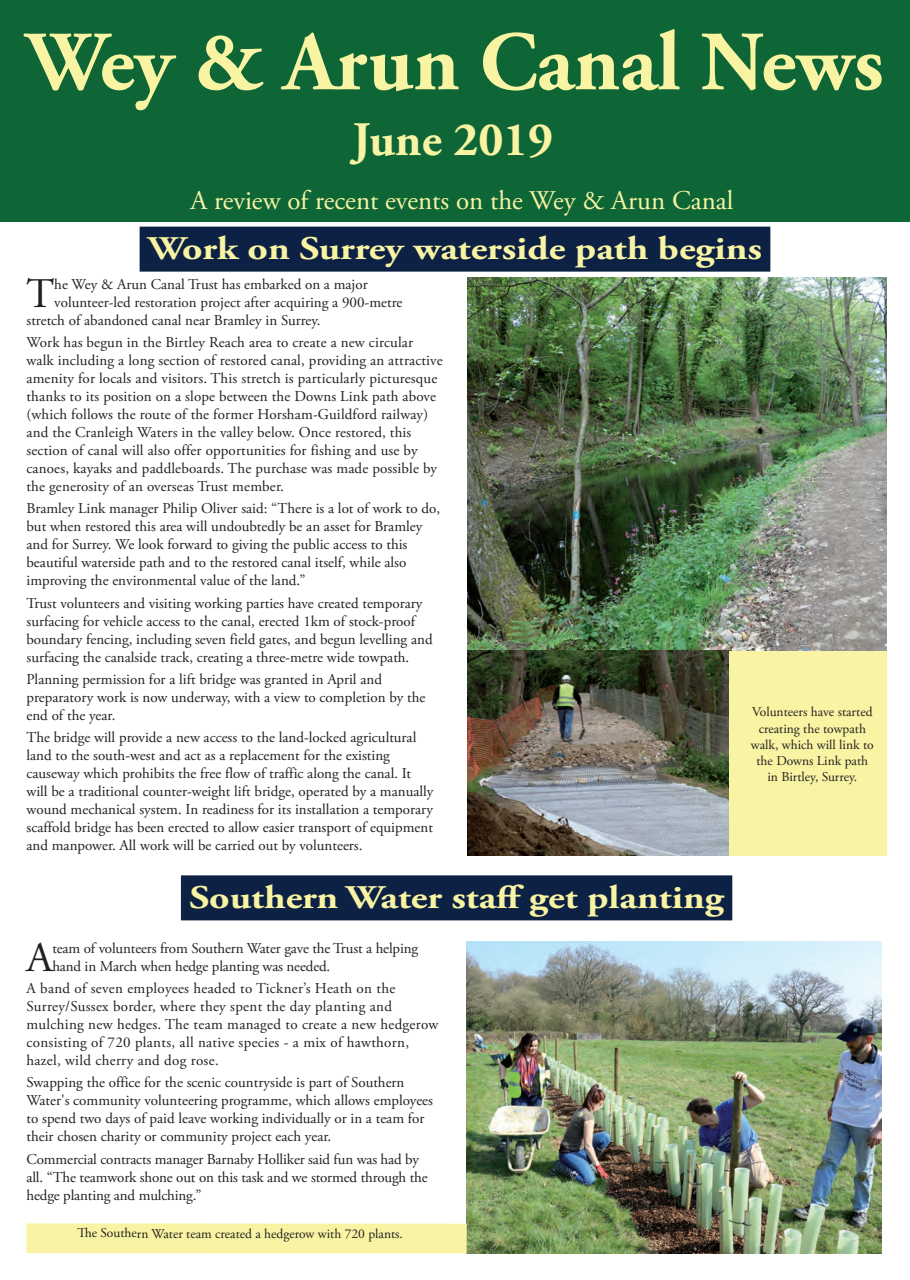
<style>
.page{position:relative;width:910px;height:1280px;background:#fff}
.page>*{position:absolute;margin:0;border:0;box-sizing:border-box;transform-origin:0 0}
.t1{font:700 84px "Adobe Garamond Pro";color:#f8f4a3}
.t2{font:700 48px "Adobe Garamond Pro";color:#f8f4a3}
.t3{font:42.15px "Adobe Garamond Pro";color:#231f20}
.t4{font:700 33px "Adobe Garamond Pro";color:#f8f4a3;scale:1.2 1}
.t5{font:27px "Adobe Garamond Pro";color:#f8f4a3}
.t6{font:15px/18px "Adobe Garamond Pro";color:#231f20}
.t7{font:15px/18px "Adobe Garamond Pro";letter-spacing:.02em;color:#231f20}
.t8{font:13.5px/16.2px "Adobe Garamond Pro";color:#231f20;text-align:center}
</style>
<div class="page">
<div style="left:0;top:0;width:910px;height:222px;background:#0e6637"></div>
<div style="left:140px;top:227px;width:630px;height:45px;background:#0d2144"></div>
<div style="left:181px;top:875px;width:551px;height:45px;background:#0d2144"></div>
<img style="left:468px;top:278px;width:419px;height:373px">
<img style="left:468px;top:651px;width:261px;height:204px">
<img style="left:467px;top:942px;width:415px;height:311px">
<div style="left:729px;top:651px;width:158px;height:204px;background:#f8f4a3"></div>
<div style="left:27px;top:1223px;width:440px;height:30px;background:#f8f4a3"></div>
<h1 class="t1" style="left:27px;top:14px;width:859px">Wey &amp; Arun Canal News</h1>
<h2 class="t2" style="left:352px;top:112px;width:202px">June 2019</h2>
<h3 class="t5" style="left:190px;top:184px;width:544px">A review of recent events on the Wey &amp; Arun Canal</h3>
<h3 class="t4" style="left:148px;top:229px;width:513px">Work on Surrey waterside path begins</h3>
<h3 class="t3" style="left:27px;top:268px;width:29px">T</h3>
<p class="t6" style="left:54px;top:276px;width:315px">he Wey &amp; Arun Canal Trust has embarked on a major</p>
<p class="t6" style="left:54px;top:294px;width:350px">volunteer-led restoration project after acquiring a 900-metre</p>
<p class="t6" style="left:26px;top:312px;width:295px">stretch of abandoned canal near Bramley in Surrey.</p>
<p class="t6" style="left:26px;top:334px;width:418px">Work has begun in the Birtley Reach area to create a new circular walk including a long section of restored canal, providing an attractive amenity for locals and visitors. This stretch is particularly picturesque thanks to its position on a slope between the Downs Link path above (which follows the route of the former Horsham-Guildford railway) and the Cranleigh Waters in the valley below. Once restored, this section of canal will also offer opportunities for fishing and use by canoes, kayaks and paddleboards. The purchase was made possible by the generosity of an overseas Trust member.</p>
<p class="t6" style="left:26px;top:500px;width:415px">Bramley Link manager Philip Oliver said: “There is a lot of work to do, but when restored this area will undoubtedly be an asset for Bramley and for Surrey. We look forward to giving the public access to this beautiful waterside path and to the restored canal itself, while also improving the environmental value of the land.”</p>
<p class="t6" style="left:26px;top:594px;width:408px">Trust volunteers and visiting working parties have created temporary surfacing for vehicle access to the canal, erected 1km of stock-proof boundary fencing, including seven field gates, and begun levelling and surfacing the canalside track, creating a three-metre wide towpath.</p>
<p class="t6" style="left:26px;top:670px;width:400px">Planning permission for a lift bridge was granted in April and preparatory work is now underway, with a view to completion by the end of the year.</p>
<p class="t6" style="left:26px;top:729px;width:408px">The bridge will provide a new access to the land-locked agricultural land to the south-west and act as a replacement for the existing causeway which prohibits the free flow of traffic along the canal. It will be a traditional counter-weight lift bridge, operated by a manually wound mechanical system. In readiness for its installation a temporary scaffold bridge has been erected to allow easier transport of equipment and manpower. All work will be carried out by volunteers.</p>
<h3 class="t4" style="left:189px;top:878px;width:447px">Southern Water staff get planting</h3>
<h3 class="t3" style="left:27px;top:932px;width:28px">A</h3>
<p class="t6" style="left:52px;top:940px;width:367px">team of volunteers from Southern Water gave the Trust a helping hand in March when hedge planting was needed.</p>
<p class="t7" style="left:27px;top:980px;width:413px">A band of seven employees headed to Tickner’s Heath on the Surrey/Sussex border, where they spent the day planting and mulching new hedges. The team managed to create a new hedgerow consisting of 720 plants, all native species - a mix of hawthorn, hazel, wild cherry and dog rose.</p>
<p class="t6" style="left:27px;top:1074px;width:408px">Swapping the office for the scenic countryside is part of Southern Water's community volunteering programme, which allows employees to spend two days of paid leave working individually or in a team for their chosen charity or community project each year.</p>
<p class="t6" style="left:27px;top:1150px;width:403px">Commercial contracts manager Barnaby Holliker said fun was had by all. “The teamwork shone out on this task and we stormed through the hedge planting and mulching.”</p>
<p class="t8" style="left:77px;top:1226px;width:327px">The Southern Water team created a hedgerow with 720 plants.</p>
<p class="t8" style="left:751px;top:704px;width:124px">Volunteers have started creating the towpath walk, which will link to the Downs Link path in Birtley, Surrey.</p>
</div>
